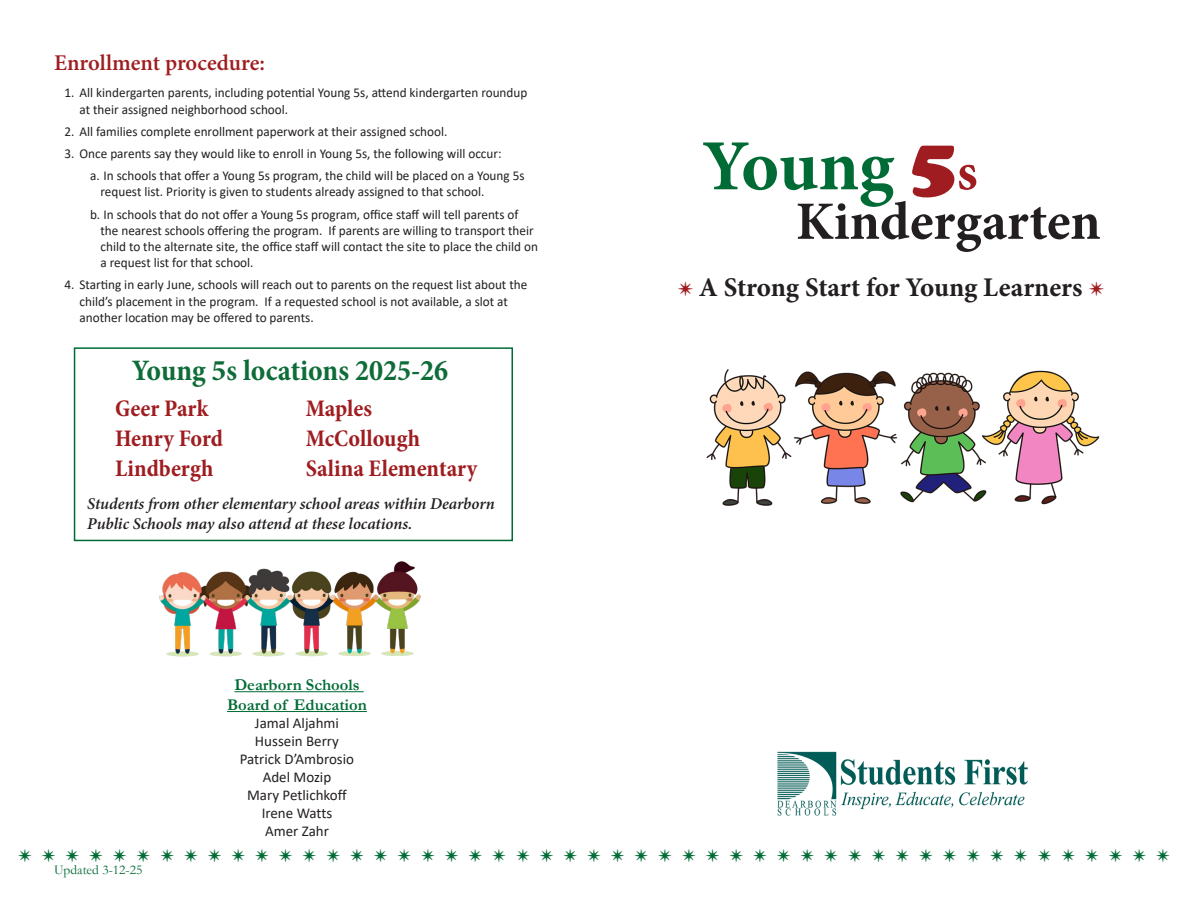
<style>
.page{position:relative;width:1188px;height:918px;background:#fff}
.page>*{position:absolute;margin:0;border:0;box-sizing:border-box;transform-origin:0 0}
.t1{font:700 72px "Minion Pro";letter-spacing:-.01em;color:#006b35}
.t2{font:700 54px "Minion Pro";color:#231f20}
.t3{font:700 condensed 30px "Minion Pro";color:#0e6c38}
.t4{font:700 27px "Minion Pro";letter-spacing:-.005em;color:#231f20}
.t5{font:700 condensed 24px "Minion Pro";color:#9f1d20}
.t6{font:700 condensed 24px "Minion Pro";color:#006b35}
.t7{font:600 22.5px "Minion Pro";color:#9f1d20}
.t8{font:italic 600 16.5px/19.8px "Minion Pro";letter-spacing:-.005em;color:#231f20}
.t9{font:700 16.5px "Garamond";color:#006b35}
.t10{font:15px "Calibri";color:#231f20}
.t11{font:13.5px/16.2px "Calibri";color:#231f20}
.t12{font:13.5px "Garamond";color:#006b35}
.s1{font-stretch:normal}
.s2{font-family:"Cooper Black Std";font-weight:400;font-size:75px;color:#9f1d20}
.s3{font-size:54px;color:#9f1d20}
.s4{font-stretch:condensed;color:#9f1d20}
</style>
<div class="page">
<hr style="left:234px;top:691px;width:130px;height:1px;background:#006b35">
<hr style="left:227px;top:711px;width:140px;height:1px;background:#006b35">
<img style="left:777px;top:751px;width:251px;height:64px">
<img style="left:706px;top:369px;width:394px;height:137px">
<img style="left:159px;top:561px;width:262px;height:96px">
<div style="left:74px;top:347px;width:439px;height:194px;border:2px solid #006b35"></div>
<p class="t7" style="left:54px;top:48px;width:213px">Enrollment procedure:</p>
<p class="t11" style="left:80px;top:84px;width:449px;text-indent:-15px">1. All kindergarten parents, including potential Young 5s, attend kindergarten roundup at their assigned neighborhood school.</p>
<p class="t11" style="left:64px;top:123px;width:385px">2. All families complete enrollment paperwork at their assigned school.</p>
<p class="t11" style="left:64px;top:145px;width:439px">3. Once parents say they would like to enroll in Young 5s, the following will occur:</p>
<p class="t11" style="left:100px;top:167px;width:426px;text-indent:-10px">a. In schools that offer a Young 5s program, the child will be placed on a Young 5s request list. Priority is given to students already assigned to that school.</p>
<p class="t11" style="left:100px;top:206px;width:439px;text-indent:-10px">b. In schools that do not offer a Young 5s program, office staff will tell parents of the nearest schools offering the program. If parents are willing to transport their child to the alternate site, the office staff will contact the site to place the child on a request list for that school.</p>
<p class="t11" style="left:80px;top:276px;width:449px;text-indent:-15px">4. Starting in early June, schools will reach out to parents on the request list about the child’s placement in the program. If a requested school is not available, a slot at another location may be offered to parents.</p>
<p class="t3" style="left:132px;top:350px;width:318px">Young <span class="s1">5</span>s locations 2025-26</p>
<p class="t5" style="left:115px;top:392px;width:95px">Geer Park</p>
<p class="t5" style="left:115px;top:422px;width:110px">Henry Ford</p>
<p class="t5" style="left:115px;top:452px;width:100px">Lindbergh</p>
<p class="t5" style="left:306px;top:392px;width:68px">Maples</p>
<p class="t5" style="left:306px;top:422px;width:116px">McCollough</p>
<p class="t5" style="left:306px;top:452px;width:173px">Salina Elementary</p>
<p class="t8" style="left:87px;top:494px;width:409px">Students from other elementary school areas within Dearborn<br>Public Schools may also attend at these locations.</p>
<p class="t9" style="left:234px;top:674px;width:127px">Dearborn Schools</p>
<p class="t9" style="left:227px;top:694px;width:141px">Board of Education</p>
<p class="t10" style="left:255px;top:713px;width:86px">Jamal Aljahmi</p>
<p class="t10" style="left:255px;top:731px;width:86px">Hussein Berry</p>
<p class="t10" style="left:240px;top:749px;width:116px">Patrick D’Ambrosio</p>
<p class="t10" style="left:263px;top:767px;width:70px">Adel Mozip</p>
<p class="t10" style="left:247px;top:785px;width:101px">Mary Petlichkoff</p>
<p class="t10" style="left:262px;top:803px;width:72px">Irene Watts</p>
<p class="t10" style="left:265px;top:821px;width:65px">Amer Zahr</p>
<p class="t1" style="left:702px;top:116px;width:277px">Young <span class="s2">5</span><span class="s3">s</span></p>
<p class="t2" style="left:796px;top:184px;width:306px">Kindergarten</p>
<p class="t4" style="left:677px;top:269px;width:429px"><span class="s4">✴</span> A Strong Start for Young Learners <span class="s4">✴</span></p>
<p class="t6" style="left:18px;top:837px;width:1154px">✴ ✴ ✴ ✴ ✴ ✴ ✴ ✴ ✴ ✴ ✴ ✴ ✴ ✴ ✴ ✴ ✴ ✴ ✴ ✴ ✴ ✴ ✴ ✴ ✴ ✴ ✴ ✴ ✴ ✴ ✴ ✴ ✴ ✴ ✴ ✴ ✴ ✴ ✴ ✴ ✴ ✴ ✴ ✴ ✴ ✴ ✴ ✴ ✴</p>
<p class="t12" style="left:54px;top:861px;width:90px">Updated 3-12-25</p>
</div>
